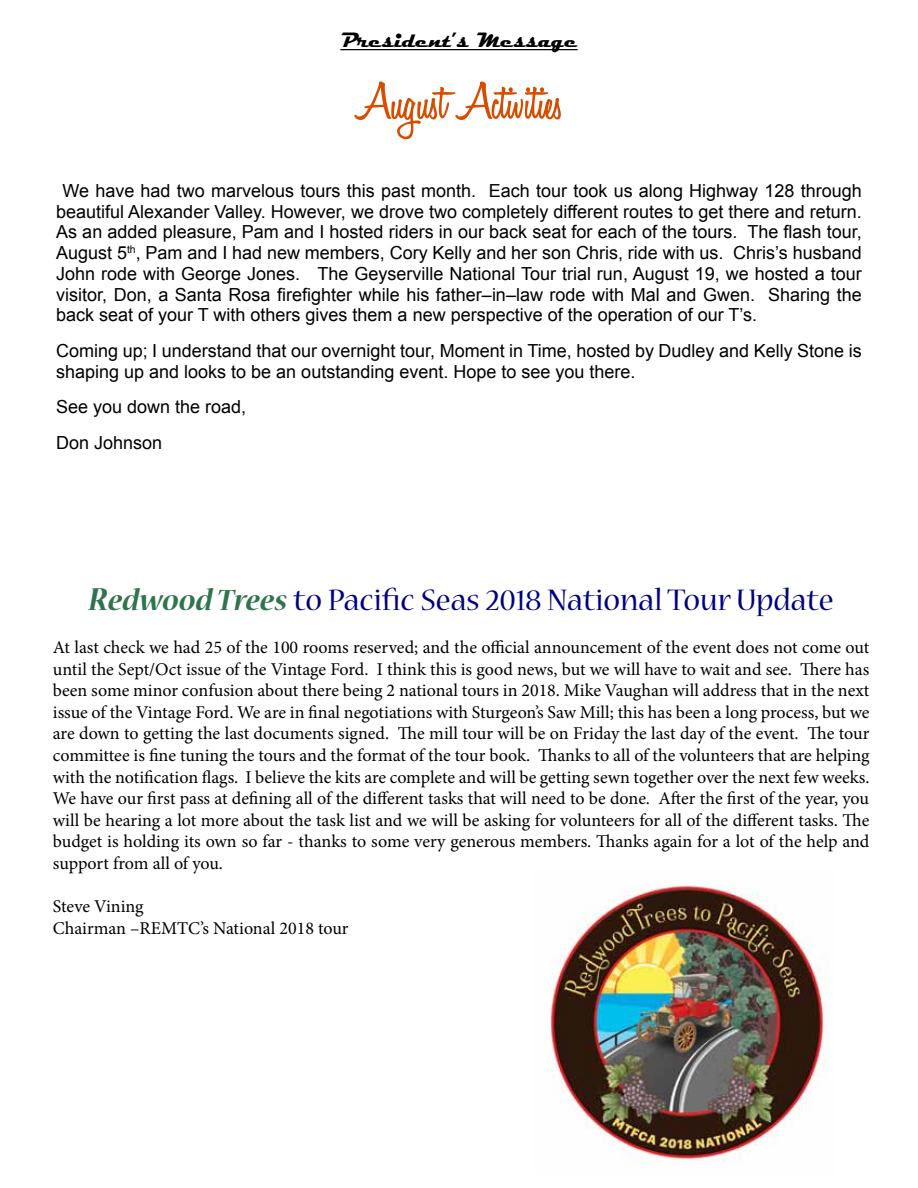
<style>
.page{position:relative;width:918px;height:1188px;background:#fff}
.page>*{position:absolute;margin:0;border:0;box-sizing:border-box;transform-origin:0 0}
.t1{font:600 54px "Honey Script";color:#d84c00}
.t2{font:33px "Nueva Std";color:#000080}
.t3{font:700 21px "Magneto";color:#000}
.t4{font:18px/21.6px "Minion Pro";letter-spacing:-.005em;color:#000;text-align:justify}
.t5{font:18px/20.7px "Arial";color:#000}
.s1{font-weight:700;font-style:italic;font-size:36px;color:#30744e}
.s2{font-weight:700;font-style:italic;color:#30744e}
</style>
<div class="page">
<hr style="left:340px;top:49px;width:238px;height:1px;background:#000">
<img style="left:550px;top:885px;width:277px;height:278px">
<p class="t3" style="left:340px;top:28px;width:239px">President’s Message</p>
<h1 class="t1" style="left:355px;top:69px;width:209px">August Activities</h1>
<p class="t5" style="left:56px;top:181px;width:807px;text-align:justify;text-indent:6px">We have had two marvelous tours this past month. Each tour took us along Highway 128 through beautiful Alexander Valley. However, we drove two completely different routes to get there and return.<br>As an added pleasure, Pam and I hosted riders in our back seat for each of the tours. The flash tour, August 5<sup>th</sup>, Pam and I had new members, Cory Kelly and her son Chris, ride with us. Chris’s husband John rode with George Jones. The Geyserville National Tour trial run, August 19, we hosted a tour visitor, Don, a Santa Rosa firefighter while his father–in–law rode with Mal and Gwen. Sharing the back seat of your T with others gives them a new perspective of the operation of our T’s.</p>
<p class="t5" style="left:56px;top:341px;width:807px">Coming up; I understand that our overnight tour, Moment in Time, hosted by Dudley and Kelly Stone is shaping up and looks to be an outstanding event. Hope to see you there.</p>
<p class="t5" style="left:56px;top:389px;width:192px;line-height:35.7px">See you down the road,<br>Don Johnson</p>
<h2 class="t2" style="left:89px;top:585px;width:747px"><span class="s1">R</span><span class="s2">edwood Trees</span> to Pacific Seas 2018 National Tour Update</h2>
<p class="t4" style="left:53px;top:637px;width:818px">At last check we had 25 of the 100 rooms reserved; and the official announcement of the event does not come out until the Sept/Oct issue of the Vintage Ford. I think this is good news, but we will have to wait and see. There has been some minor confusion about there being 2 national tours in 2018. Mike Vaughan will address that in the next issue of the Vintage Ford. We are in final negotiations with Sturgeon’s Saw Mill; this has been a long process, but we are down to getting the last documents signed. The mill tour will be on Friday the last day of the event. The tour committee is fine tuning the tours and the format of the tour book. Thanks to all of the volunteers that are helping with the notification flags. I believe the kits are complete and will be getting sewn together over the next few weeks.<br>We have our first pass at defining all of the different tasks that will need to be done. After the first of the year, you will be hearing a lot more about the task list and we will be asking for volunteers for all of the different tasks. The budget is holding its own so far - thanks to some very generous members. Thanks again for a lot of the help and support from all of you.</p>
<p class="t4" style="left:53px;top:896px;width:297px">Steve Vining<br>Chairman –REMTC’s National 2018 tour</p>
</div>
